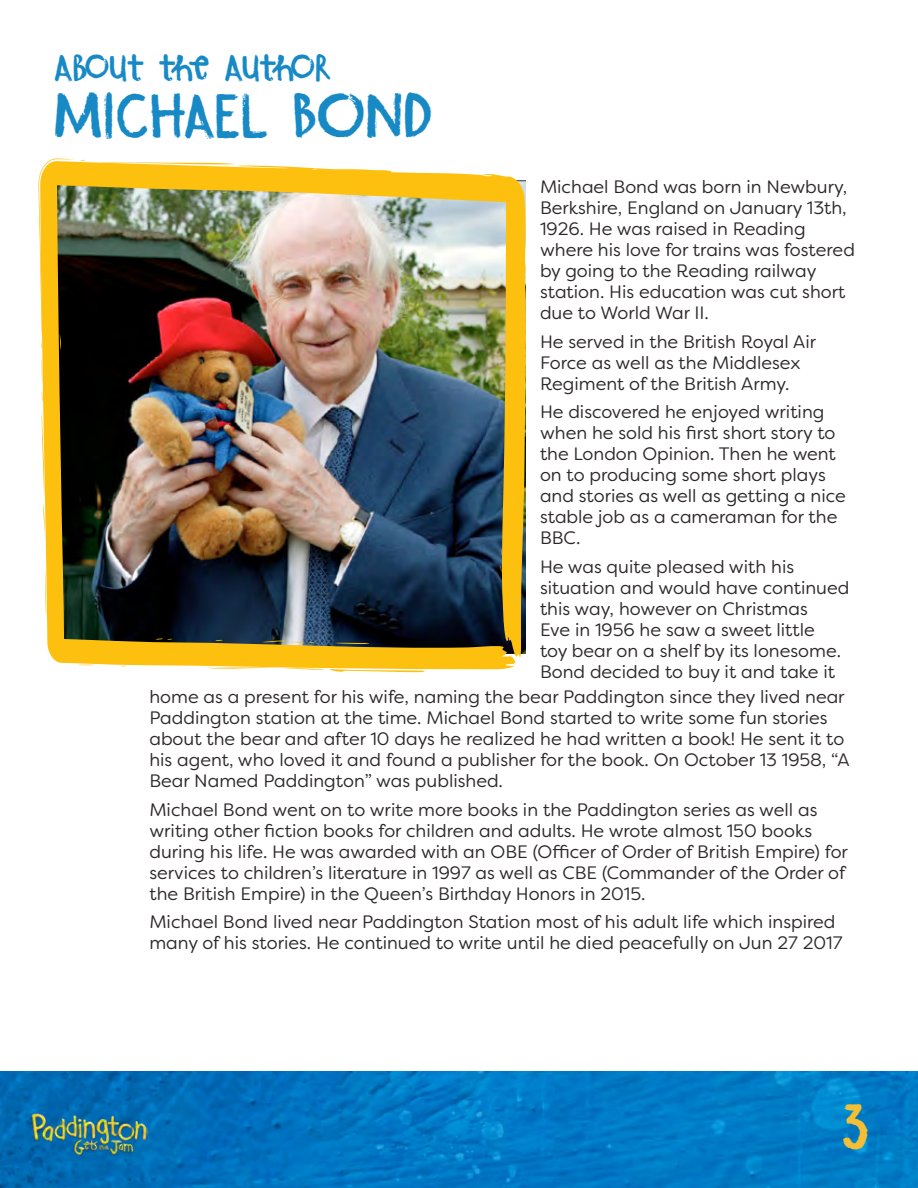
<style>
.page{position:relative;width:918px;height:1188px;background:#fff}
.page>*{position:absolute;margin:0;border:0;box-sizing:border-box;transform-origin:0 0}
.t1{font:45px "Storyboard";color:#1789c5}
.t2{font:45px "Storyboard";color:#f4bf34}
.t3{font:27px "Storyboard";letter-spacing:-.06em;color:#1789c5}
.t4{font:18px/21px "Filson Soft";color:#2c2728}
</style>
<div class="page">
<img style="left:0;top:1071px;width:918px;height:117px">
<img style="left:31px;top:1112px;width:116px;height:44px">
<svg style="left:299px;top:669px;width:131px;height:4px"></svg>
<img style="left:43px;top:161px;width:483px;height:508px">
<svg style="left:525px;top:261px;width:1px;height:13px"></svg>
<svg style="left:38px;top:159px;width:36px;height:338px;background:#ac8e32"></svg>
<svg style="left:261px;top:639px;width:112px;height:6px"></svg>
<svg style="left:155px;top:638px;width:18px;height:2px"></svg>
<svg style="left:201px;top:191px;width:13px;height:2px"></svg>
<h2 class="t3" style="left:54px;top:56px;width:278px">ABOUT THE AUTHOR</h2>
<h1 class="t1" style="left:54px;top:96px;width:380px">MICHAEL BOND</h1>
<p class="t4" style="left:540px;top:176px;width:316px">Michael Bond was born in Newbury,<br>Berkshire, England on January 13th,<br>1926. He was raised in Reading where his love for trains was fostered by going to the Reading railway station. His education was cut short due to World War II.</p>
<p class="t4" style="left:540px;top:331px;width:278px">He served in the British Royal Air<br>Force as well as the Middlesex<br>Regiment of the British Army.</p>
<p class="t4" style="left:540px;top:401px;width:307px">He discovered he enjoyed writing when he sold his first short story to the London Opinion. Then he went on to producing some short plays and stories as well as getting a nice stable job as a cameraman for the<br>BBC.</p>
<p class="t4" style="left:540px;top:556px;width:311px">He was quite pleased with his situation and would have continued this way, however on Christmas<br>Eve in 1956 he saw a sweet little<br>toy bear on a shelf by its lonesome.<br>Bond decided to buy it and take it</p>
<p class="t4" style="left:149px;top:686px;width:702px">home as a present for his wife, naming the bear Paddington since they lived near Paddington station at the time. Michael Bond started to write some fun stories about the bear and after 10 days he realized he had written a book! He sent it to his agent, who loved it and found a publisher for the book. On October 13 1958, “A Bear Named Paddington” was published.</p>
<p class="t4" style="left:149px;top:799px;width:700px">Michael Bond went on to write more books in the Paddington series as well as writing other fiction books for children and adults. He wrote almost 150 books during his life. He was awarded with an OBE (Officer of Order of British Empire) for services to children’s literature in 1997 as well as CBE (Commander of the Order of the British Empire) in the Queen’s Birthday Honors in 2015.</p>
<p class="t4" style="left:149px;top:911px;width:694px">Michael Bond lived near Paddington Station most of his adult life which inspired many of his stories. He continued to write until he died peacefully on Jun 27 2017</p>
<h1 class="t2" style="left:842px;top:1106px;width:27px">3</h1>
</div>
